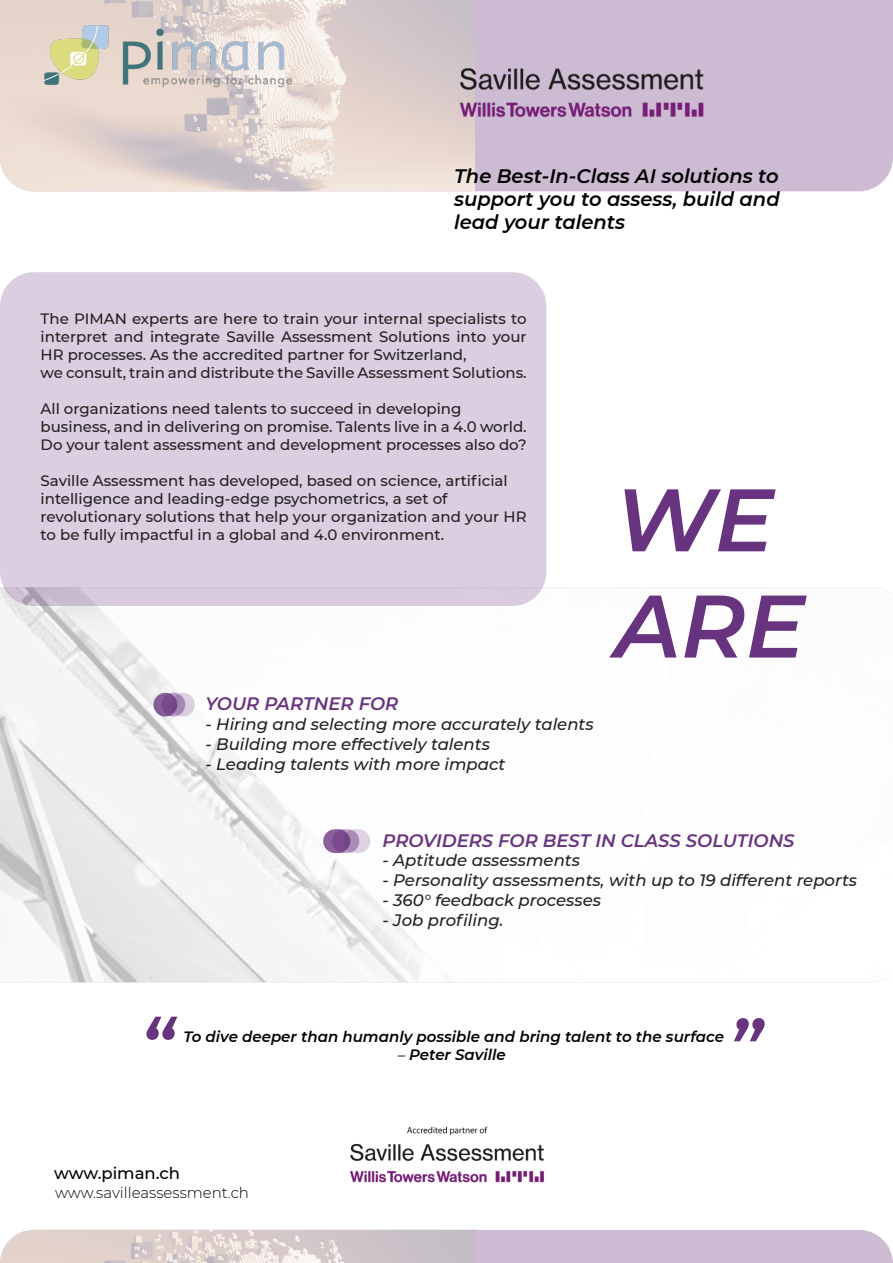
<style>
.page{position:relative;width:893px;height:1263px;background:#fff}
.page>*{position:absolute;margin:0;border:0;box-sizing:border-box;transform-origin:0 0}
.t1{font:italic 600 88.5px "Montserrat";color:#68337f}
.t2{font:italic 600 75px "Montserrat";color:#68337f}
.t3{font:italic 600 19.5px/23.4px "Montserrat";color:#000;text-align:justify}
.t4{font:italic 600 18px "Montserrat";color:#68337f}
.t5{font:italic 500 16.5px "Montserrat";color:#231f20}
.t6{font:500 16.5px "Montserrat";color:#000}
.t7{font:500 15px/18px "Montserrat";color:#231f20}
.t8{font:italic 600 15px "Montserrat";color:#000}
.t9{font:300 15px "Montserrat";color:#000}
.s1{font-weight:500;color:#231f20}
</style>
<div class="page">
<img style="left:0;top:587px;width:893px;height:395px">
<div style="left:0;top:272px;width:546px;height:334px;background:#dacee0;border-radius:34px"></div>
<div style="left:474px;top:0;width:419px;height:191px;background:#cdbbd4"></div>
<img style="left:0;top:0;width:474px;height:191px">
<img style="left:41px;top:23px;width:257px;height:72px">
<svg style="left:153px;top:693px;width:24px;height:23px"></svg>
<svg style="left:161px;top:693px;width:24px;height:23px"></svg>
<svg style="left:171px;top:693px;width:24px;height:23px"></svg>
<div style="left:323px;top:829px;width:27px;height:24px;background:linear-gradient(to bottom,#875e9a,#8c649e);border-radius:12px"></div>
<svg style="left:332px;top:829px;width:27px;height:24px"></svg>
<svg style="left:343px;top:829px;width:27px;height:24px"></svg>
<img style="left:350px;top:1126px;width:194px;height:57px">
<img style="left:446px;top:59px;width:269px;height:69px">
<div style="left:474px;top:1230px;width:419px;height:33px;background:#cdbbd4"></div>
<img style="left:0;top:1230px;width:474px;height:33px">
<p class="t3" style="left:454px;top:163px;width:327px">The Best-In-Class AI solutions to support you to assess, build and lead your talents</p>
<p class="t7" style="left:41px;top:309px;width:488px;text-align:justify">The PIMAN experts are here to train your internal specialists to interpret and integrate Saville Assessment Solutions into your HR processes. As the accredited partner for Switzerland,</p>
<p class="t7" style="left:41px;top:363px;width:488px">we consult, train and distribute the Saville Assessment Solutions.</p>
<p class="t7" style="left:41px;top:399px;width:422px">All organizations need talents to succeed in developing</p>
<p class="t7" style="left:41px;top:417px;width:488px">business, and in delivering on promise. Talents live in a 4.0 world.<br>Do your talent assessment and development processes also do?</p>
<p class="t7" style="left:41px;top:471px;width:469px">Saville Assessment has developed, based on science, artificial</p>
<p class="t7" style="left:41px;top:489px;width:408px">intelligence and leading-edge psychometrics, a set of</p>
<p class="t7" style="left:41px;top:507px;width:487px">revolutionary solutions that help your organization and your HR to be fully impactful in a global and 4.0 environment.</p>
<p class="t1" style="left:614px;top:457px;width:161px">WE</p>
<p class="t4" style="left:206px;top:691px;width:194px">YOUR PARTNER FOR</p>
<p class="t5" style="left:206px;top:712px;width:390px">- Hiring and selecting more accurately talents</p>
<p class="t5" style="left:206px;top:732px;width:286px">- Building more effectively talents</p>
<p class="t5" style="left:206px;top:752px;width:301px">- Leading talents with more impact</p>
<p class="t1" style="left:614px;top:563px;width:192px">ARE</p>
<p class="t4" style="left:382px;top:827px;width:414px">PROVIDERS FOR BEST IN CLASS SOLUTIONS</p>
<p class="t5" style="left:382px;top:849px;width:199px">- Aptitude assessments</p>
<p class="t5" style="left:382px;top:869px;width:476px">- Personality assessments, with up to 19 different reports</p>
<p class="t5" style="left:382px;top:889px;width:220px">- 360° feedback processes</p>
<p class="t5" style="left:382px;top:908px;width:123px">- Job profiling.</p>
<p class="t2" style="left:140px;top:992px;width:36px">“</p>
<p class="t2" style="left:728px;top:994px;width:36px">”</p>
<p class="t8" style="left:184px;top:1025px;width:542px">To dive deeper than humanly possible and bring talent to the surface</p>
<p class="t8" style="left:398px;top:1043px;width:110px"><span class="s1">–</span> Peter Saville</p>
<p class="t6" style="left:54px;top:1162px;width:127px">www.piman.ch</p>
<p class="t9" style="left:55px;top:1183px;width:195px">www.savilleassessment.ch</p>
</div>
